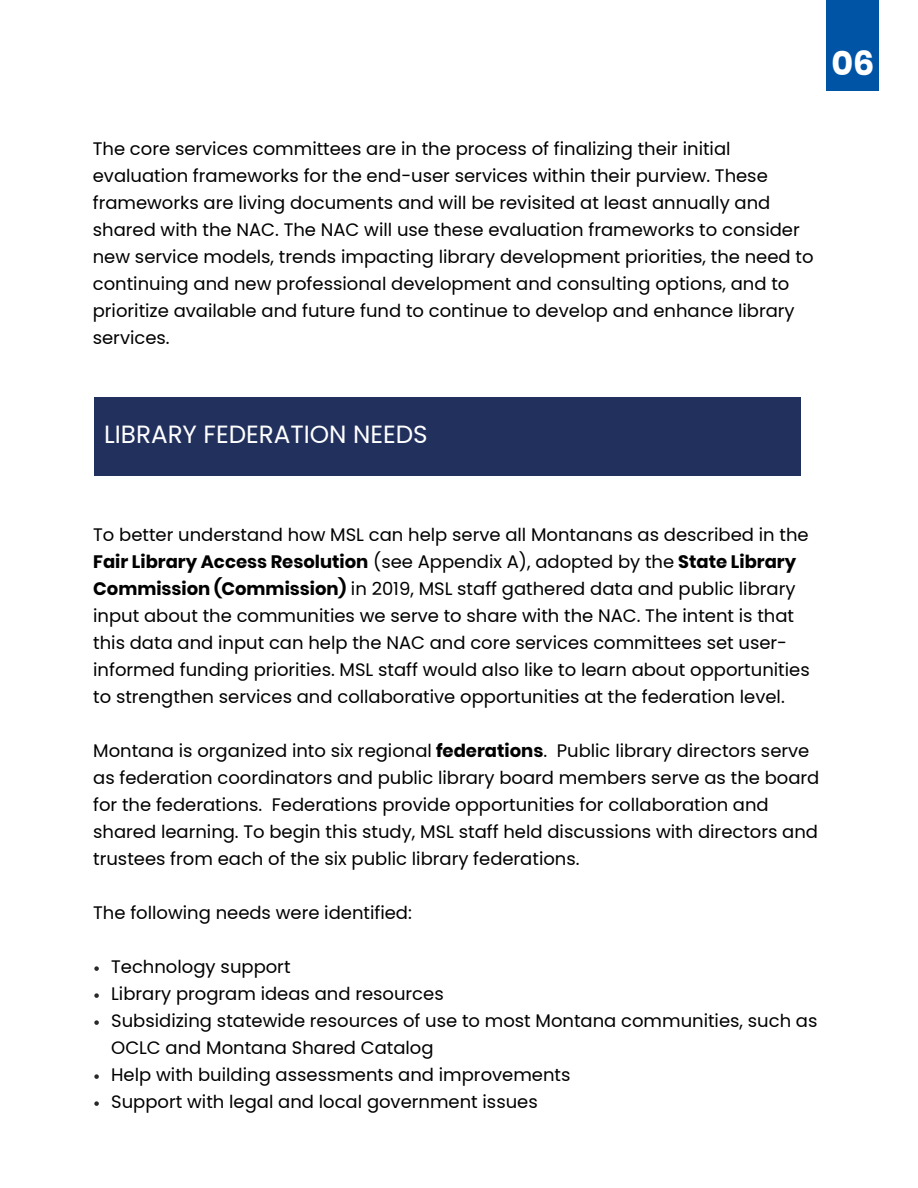
<style>
.page{position:relative;width:918px;height:1188px;background:#fff}
.page>*{position:absolute;margin:0;border:0;box-sizing:border-box;transform-origin:0 0}
.t1{font:700 33.75px "Poppins";color:#fff}
.t2{font:24.75px "Poppins";color:#fff}
.t3{font:18px/27px "Poppins";color:#000}
.s1{font-weight:700}
</style>
<div class="page">
<div style="left:826px;top:0;width:53px;height:91px;background:#0054a6"></div>
<div style="left:94px;top:397px;width:706px;height:79px;background:#21305d"></div>
<svg style="left:94px;top:966px;width:5px;height:5px"></svg>
<svg style="left:94px;top:993px;width:5px;height:5px"></svg>
<svg style="left:94px;top:1020px;width:5px;height:5px"></svg>
<svg style="left:94px;top:1074px;width:5px;height:5px"></svg>
<svg style="left:94px;top:1101px;width:5px;height:5px"></svg>
<p class="t1" style="left:831px;top:40px;width:44px">06</p>
<p class="t3" style="left:93px;top:136px;width:722px">The core services committees are in the process of finalizing their initial evaluation frameworks for the end-user services within their purview. These frameworks are living documents and will be revisited at least annually and shared with the NAC. The NAC will use these evaluation frameworks to consider new service models, trends impacting library development priorities, the need to continuing and new professional development and consulting options, and to prioritize available and future fund to continue to develop and enhance library services.</p>
<h2 class="t2" style="left:104px;top:423px;width:325px">LIBRARY FEDERATION NEEDS</h2>
<p class="t3" style="left:93px;top:522px;width:718px">To better understand how MSL can help serve all Montanans as described in the <span class="s1">Fair Library Access Resolution</span> (see Appendix A), adopted by the <span class="s1">State Library Commission (Commission)</span> in 2019, MSL staff gathered data and public library input about the communities we serve to share with the NAC. The intent is that this data and input can help the NAC and core services committees set user&shy;informed funding priorities. MSL staff would also like to learn about opportunities to strengthen services and collaborative opportunities at the federation level.</p>
<p class="t3" style="left:93px;top:738px;width:728px">Montana is organized into six regional <span class="s1">federations</span>. Public library directors serve as federation coordinators and public library board members serve as the board for the federations. Federations provide opportunities for collaboration and shared learning. To begin this study, MSL staff held discussions with directors and trustees from each of the six public library federations.</p>
<p class="t3" style="left:93px;top:900px;width:320px">The following needs were identified:</p>
<p class="t3" style="left:111px;top:954px;width:181px">Technology support</p>
<p class="t3" style="left:111px;top:981px;width:334px">Library program ideas and resources</p>
<p class="t3" style="left:111px;top:1008px;width:708px">Subsidizing statewide resources of use to most Montana communities, such as<br>OCLC and Montana Shared Catalog</p>
<p class="t3" style="left:111px;top:1062px;width:461px">Help with building assessments and improvements</p>
<p class="t3" style="left:111px;top:1089px;width:428px">Support with legal and local government issues</p>
</div>
